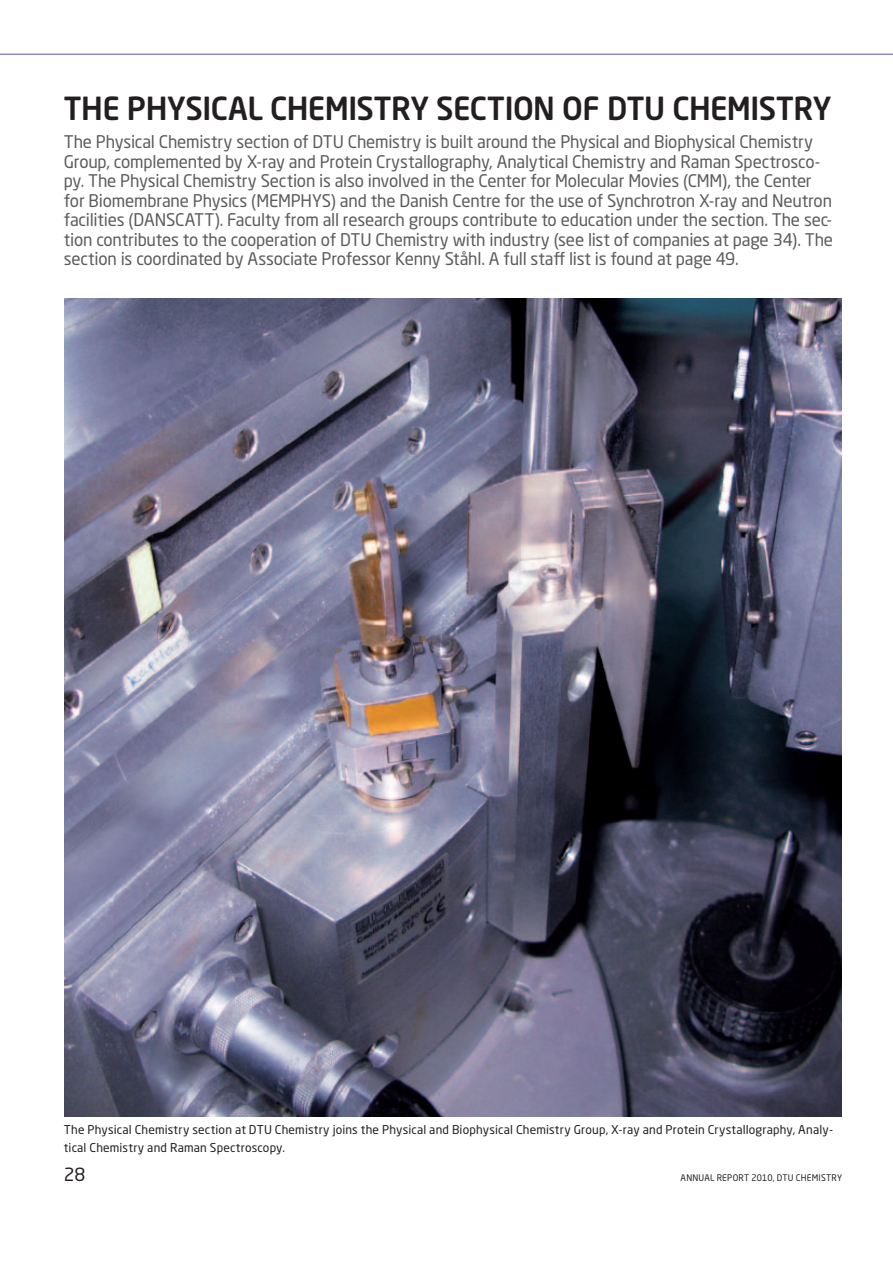
<style>
.page{position:relative;width:893px;height:1263px;background:#fff}
.page>*{position:absolute;margin:0;border:0;box-sizing:border-box;transform-origin:0 0}
.t1{font:500 31.5px "Neo Sans Pro";letter-spacing:-.02em;color:#231f20}
.t2{font:18px "Neo Sans Std";color:#231f20}
.t3{font:17.25px/19.5px "Neo Sans Std";letter-spacing:-.01em;color:#5c5c5f}
.t4{font:12px/18px "Neo Sans Std";letter-spacing:.015em;color:#231f20}
.t5{font:9px "Neo Sans Std";letter-spacing:.025em;color:#231f20;scale:.96 1}
</style>
<div class="page">
<hr style="left:0;top:54px;width:893px;height:1px;background:#5a57a5">
<img style="left:64px;top:299px;width:778px;height:817px">
<h1 class="t1" style="left:64px;top:88px;width:769px">THE PHYSICAL CHEMISTRY SECTION OF DTU CHEMISTRY</h1>
<p class="t3" style="left:64px;top:132px;width:771px">The Physical Chemistry section of DTU Chemistry is built around the Physical and Biophysical Chemistry Group, complemented by X-ray and Protein Crystallography, Analytical Chemistry and Raman Spectrosco&shy;py. The Physical Chemistry Section is also involved in the Center for Molecular Movies (CMM), the Center for Biomembrane Physics (MEMPHYS) and the Danish Centre for the use of Synchrotron X-ray and Neutron facilities (DANSCATT). Faculty from all research groups contribute to education under the section. The sec&shy;tion contributes to the cooperation of DTU Chemistry with industry (see list of companies at page 34). The section is coordinated by Associate Professor Kenny Ståhl. A full staff list is found at page 49.</p>
<p class="t4" style="left:64px;top:1120px;width:771px">The Physical Chemistry section at DTU Chemistry joins the Physical and Biophysical Chemistry Group, X-ray and Protein Crystallography, Analy&shy;tical Chemistry and Raman Spectroscopy.</p>
<p class="t2" style="left:64px;top:1163px;width:23px">28</p>
<p class="t5" style="left:681px;top:1172px;width:170px">ANNUAL REPORT 2010, DTU CHEMISTRY</p>
</div>
